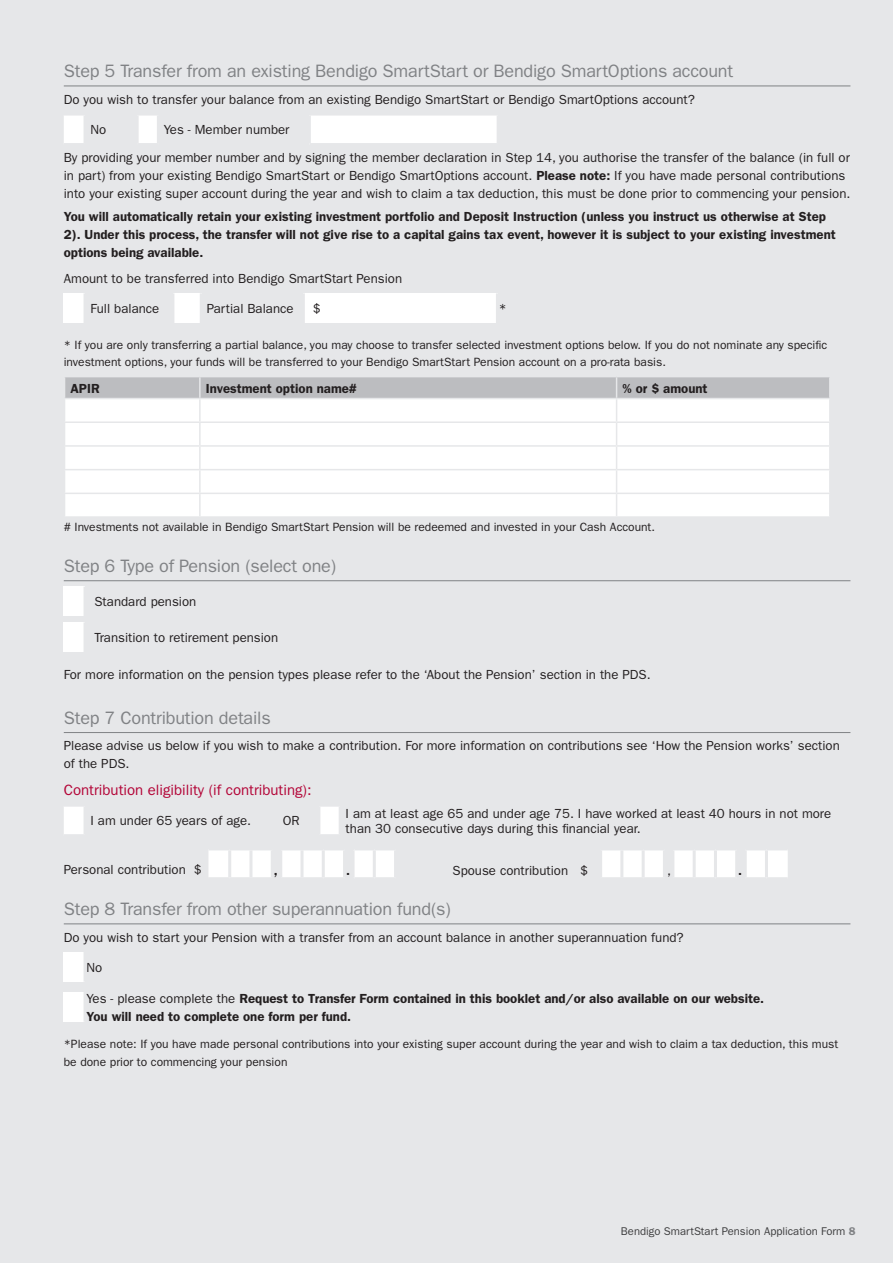
<style>
.page{position:relative;width:893px;height:1263px;background:#e6e7e9}
.page>*{position:absolute;margin:0;border:0;box-sizing:border-box;transform-origin:0 0}
.t1{font:18px "Franklin Gothic";letter-spacing:-.01em;color:#808285}
.t2{font:15px "Franklin Gothic";color:#b30437}
.t3{font:13.2px/18px "Franklin Gothic";color:#231f20}
.t4{font:600 13.2px/18px "Franklin Gothic";color:#231f20}
.t5{font:12px/16.5px "Franklin Gothic";color:#231f20}
.t6{font:11.25px "Franklin Gothic";color:#3e3e3f}
.s1{font-weight:600}
.s2{font-weight:400}
.s3{font-weight:600;color:#808285}
</style>
<div class="page">
<hr style="left:64px;top:86px;width:786px;height:1px;background:#808285">
<hr style="left:64px;top:580px;width:786px;height:1px;background:#808285">
<hr style="left:64px;top:732px;width:786px;height:1px;background:#808285">
<hr style="left:64px;top:924px;width:786px;height:1px;background:#808285">
<svg style="left:64px;top:116px;width:93px;height:27px"></svg>
<div style="left:309px;top:115px;width:189px;height:30px;background:#fff"></div>
<hr style="left:309px;top:114px;width:191px;height:2px;background:#e6e7e9">
<hr style="left:84px;top:116px;width:3px;height:27px;background:#e6e7e9">
<hr style="left:136px;top:116px;width:3px;height:27px;background:#e6e7e9">
<hr style="left:308px;top:116px;width:3px;height:27px;background:#e6e7e9">
<hr style="left:497px;top:116px;width:3px;height:27px;background:#e6e7e9">
<hr style="left:309px;top:143px;width:191px;height:3px;background:#e6e7e9">
<div style="left:64px;top:293px;width:21px;height:30px;background:#fff"></div>
<div style="left:173px;top:293px;width:28px;height:30px;background:#fff"></div>
<div style="left:303px;top:293px;width:194px;height:30px;background:#fff"></div>
<hr style="left:84px;top:293px;width:3px;height:30px;background:#e6e7e9">
<hr style="left:171px;top:293px;width:3px;height:30px;background:#e6e7e9">
<hr style="left:200px;top:293px;width:3px;height:30px;background:#e6e7e9">
<hr style="left:302px;top:293px;width:3px;height:30px;background:#e6e7e9">
<hr style="left:496px;top:293px;width:3px;height:30px;background:#e6e7e9">
<svg style="left:65px;top:377px;width:765px;height:139px;background:#f3f3f4"></svg>
<hr style="left:829px;top:494px;width:2px;height:22px;background:#e6e7e9">
<div style="left:64px;top:587px;width:21px;height:29px;background:#fff"></div>
<hr style="left:84px;top:587px;width:3px;height:29px;background:#e6e7e9">
<div style="left:64px;top:622px;width:21px;height:30px;background:#fff"></div>
<hr style="left:84px;top:622px;width:3px;height:30px;background:#e6e7e9">
<svg style="left:64px;top:807px;width:275px;height:27px"></svg>
<hr style="left:84px;top:807px;width:3px;height:27px;background:#e6e7e9">
<hr style="left:317px;top:807px;width:3px;height:27px;background:#e6e7e9">
<svg style="left:208px;top:850px;width:580px;height:27px"></svg>
<hr style="left:352px;top:850px;width:3px;height:27px;background:#e6e7e9">
<hr style="left:373px;top:850px;width:3px;height:27px;background:#e6e7e9">
<hr style="left:394px;top:850px;width:3px;height:27px;background:#e6e7e9">
<hr style="left:599px;top:850px;width:3px;height:27px;background:#e6e7e9">
<hr style="left:620px;top:850px;width:3px;height:27px;background:#e6e7e9">
<hr style="left:642px;top:850px;width:3px;height:27px;background:#e6e7e9">
<hr style="left:663px;top:850px;width:3px;height:27px;background:#e6e7e9">
<hr style="left:671px;top:850px;width:3px;height:27px;background:#e6e7e9">
<hr style="left:693px;top:850px;width:3px;height:27px;background:#e6e7e9">
<hr style="left:714px;top:850px;width:3px;height:27px;background:#e6e7e9">
<hr style="left:735px;top:850px;width:3px;height:27px;background:#e6e7e9">
<hr style="left:744px;top:850px;width:3px;height:27px;background:#e6e7e9">
<hr style="left:765px;top:850px;width:3px;height:27px;background:#e6e7e9">
<div style="left:64px;top:952px;width:21px;height:30px;background:#fff"></div>
<hr style="left:84px;top:952px;width:3px;height:30px;background:#e6e7e9">
<div style="left:64px;top:992px;width:21px;height:30px;background:#fff"></div>
<hr style="left:84px;top:992px;width:3px;height:30px;background:#e6e7e9">
<h1 class="t1" style="left:64px;top:61px;width:671px">Step 5 Transfer from an existing Bendigo SmartStart or Bendigo SmartOptions account</h1>
<p class="t3" style="left:64px;top:90px;width:633px">Do you wish to transfer your balance from an existing Bendigo SmartStart or Bendigo SmartOptions account?</p>
<p class="t3" style="left:90px;top:121px;width:17px">No</p>
<p class="t3" style="left:64px;top:116px;width:788px;line-height:28px;text-indent:100px">Yes - Member number<br>By providing your member number and by signing the member declaration in Step 14, you authorise the transfer of the balance (in full or</p>
<p class="t3" style="left:64px;top:167px;width:788px">in part) from your existing Bendigo SmartStart or Bendigo SmartOptions account. <span class="s1">Please note:</span> If you have made personal contributions into your existing super account during the year and wish to claim a tax deduction, this must be done prior to commencing your pension.</p>
<p class="t4" style="left:64px;top:207px;width:773px">You will automatically retain your existing investment portfolio and Deposit Instruction (unless you instruct us otherwise at Step<br>2). Under this process, the transfer will not give rise to a capital gains tax event, however it is subject to your existing investment options being available.</p>
<p class="t3" style="left:64px;top:270px;width:340px">Amount to be transferred into Bendigo SmartStart Pension</p>
<p class="t3" style="left:90px;top:300px;width:70px">Full balance</p>
<p class="t3" style="left:207px;top:300px;width:88px">Partial Balance</p>
<p class="t3" style="left:313px;top:300px;width:9px">$</p>
<p class="t3" style="left:499px;top:300px;width:9px">*</p>
<p class="t5" style="left:64px;top:337px;width:765px">* If you are only transferring a partial balance, you may choose to transfer selected investment options below. If you do not nominate any specific investment options, your funds will be transferred to your Bendigo SmartStart Pension account on a pro-rata basis.</p>
<p class="t4" style="left:71px;top:379px;width:31px">APIR</p>
<p class="t4" style="left:206px;top:379px;width:153px">Investment option name#</p>
<p class="t4" style="left:623px;top:379px;width:87px">% or $ amount</p>
<p class="t5" style="left:64px;top:519px;width:593px"># Investments not available in Bendigo SmartStart Pension will be redeemed and invested in your Cash Account.</p>
<h1 class="t1" style="left:64px;top:556px;width:274px">Step 6 Type of Pension (select one)</h1>
<p class="t3" style="left:94px;top:593px;width:103px">Standard pension</p>
<p class="t3" style="left:94px;top:629px;width:185px">Transition to retirement pension</p>
<p class="t3" style="left:64px;top:665px;width:588px">For more information on the pension types please refer to the ‘About the Pension’ section in the PDS.</p>
<h1 class="t1" style="left:64px;top:707px;width:208px">Step 7 Contribution details</h1>
<p class="t3" style="left:64px;top:737px;width:778px">Please advise us below if you wish to make a contribution. For more information on contributions see ‘How the Pension works’ section of the PDS.</p>
<p class="t2" style="left:64px;top:781px;width:249px">Contribution eligibility (if contributing):</p>
<p class="t3" style="left:90px;top:812px;width:162px">I am under 65 years of age.</p>
<p class="t3" style="left:283px;top:812px;width:18px">OR</p>
<p class="t3" style="left:346px;top:807px;width:487px;line-height:14.2px">I am at least age 65 and under age 75. I have worked at least 40 hours in not more than 30 consecutive days during this financial year.</p>
<p class="t3" style="left:64px;top:861px;width:139px">Personal contribution $</p>
<p class="t4" style="left:274px;top:861px;width:5px">,</p>
<p class="t4" style="left:346px;top:861px;width:5px">.</p>
<p class="t3" style="left:452px;top:861px;width:137px">Spouse contribution $</p>
<p class="t3" style="left:667px;top:861px;width:5px">,</p>
<p class="t4" style="left:738px;top:861px;width:5px">.</p>
<h1 class="t1" style="left:64px;top:899px;width:389px">Step 8 Transfer from other superannuation fund(s)</h1>
<p class="t3" style="left:64px;top:928px;width:621px">Do you wish to start your Pension with a transfer from an account balance in another superannuation fund?</p>
<p class="t3" style="left:87px;top:958px;width:17px">No</p>
<p class="t4" style="left:87px;top:989px;width:679px"><span class="s2">Yes - please complete the</span> Request to Transfer Form contained in this booklet and/or also available on our website.<br>You will need to complete one form per fund.</p>
<p class="t5" style="left:64px;top:1035px;width:776px;line-height:18px">*Please note: If you have made personal contributions into your existing super account during the year and wish to claim a tax deduction, this must be done prior to commencing your pension</p>
<p class="t6" style="left:621px;top:1224px;width:236px">Bendigo SmartStart Pension Application Form <span class="s3">8</span></p>
</div>
